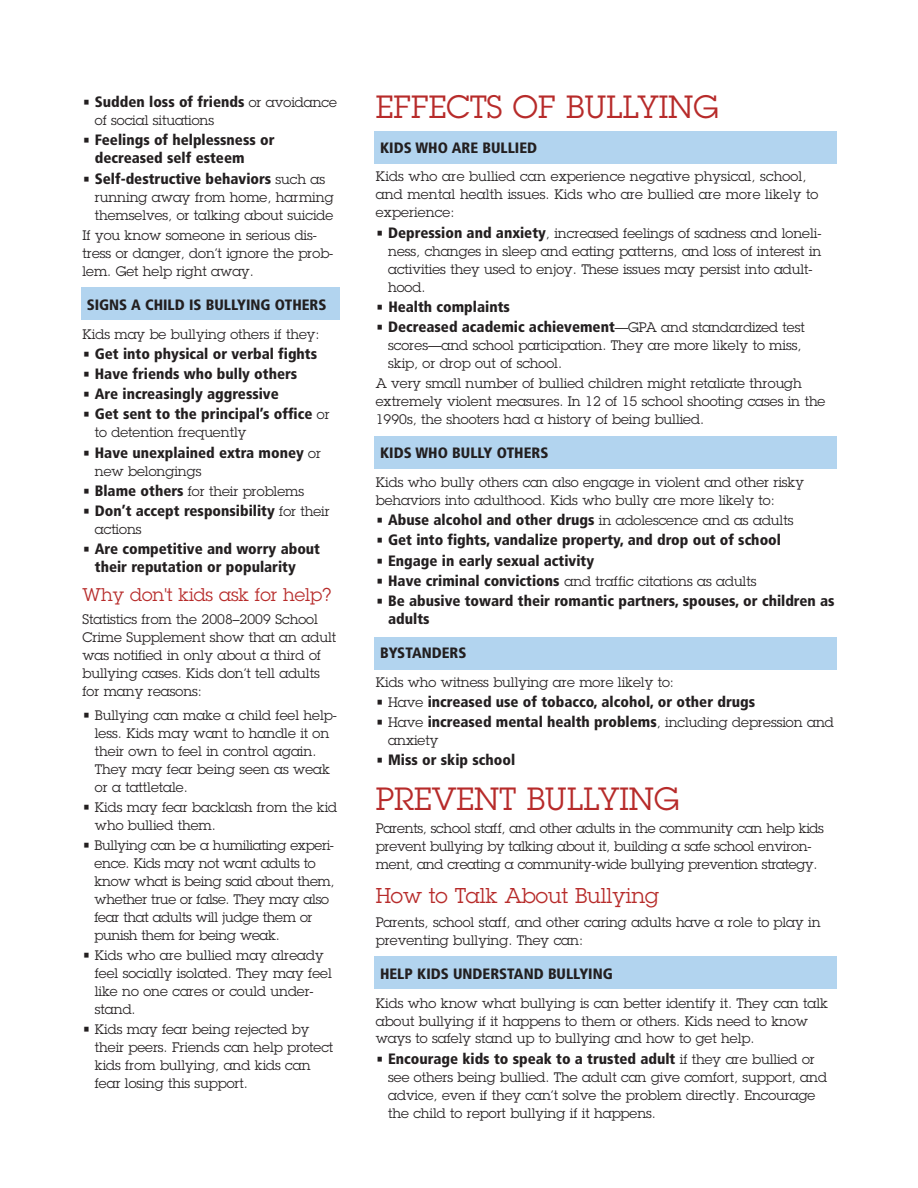
<style>
.page{position:relative;width:918px;height:1188px;background:#fff}
.page>*{position:absolute;margin:0;border:0;box-sizing:border-box;transform-origin:0 0}
.t1{font:31.5px "Lubalin Graph";color:#b72b2a}
.t2{font:21px "Lubalin Graph";color:#b72b2a}
.t3{font:18px "Lubalin Graph";color:#b72b2a}
.t4{font:900 condensed 15px/18px "Frutiger";color:#231f20}
.t5{font:13.5px/18px "Lubalin Graph";color:#231f20}
.t6{font:13.5px/18px "Lubalin Graph";letter-spacing:-.02em;color:#231f20}
.s1{font-family:"Lubalin Graph";font-weight:400;font-stretch:normal;font-size:13.5px}
.s2{font-family:"Frutiger";font-weight:900;font-stretch:condensed;font-size:15px}
</style>
<div class="page">
<div style="left:374px;top:956px;width:463px;height:33px;background:#b2d4ef"></div>
<div style="left:374px;top:131px;width:463px;height:33px;background:#b2d4ef"></div>
<div style="left:374px;top:436px;width:463px;height:33px;background:#b2d4ef"></div>
<div style="left:374px;top:638px;width:463px;height:32px;background:#b2d4ef"></div>
<div style="left:81px;top:287px;width:259px;height:33px;background:#b2d4ef"></div>
<p class="t4" style="left:83px;top:93px;width:256px"><span class="s1">•</span> Sudden loss of friends <span class="s1">or avoidance</span></p>
<p class="t5" style="left:95px;top:111px;width:121px">of social situations</p>
<p class="t4" style="left:95px;top:131px;width:181px;text-indent:-12px"><span class="s1">•</span> Feelings of helplessness or decreased self esteem</p>
<p class="t4" style="left:82px;top:169px;width:244px"><span class="s1">•</span> Self-destructive behaviors <span class="s1">such as</span></p>
<p class="t5" style="left:95px;top:188px;width:240px">running away from home, harming themselves, or talking about suicide</p>
<p class="t5" style="left:82px;top:226px;width:252px">If you know someone in serious dis&shy;tress or danger, don’t ignore the prob&shy;lem. Get help right away.</p>
<p class="t4" style="left:87px;top:296px;width:241px">SIGNS A CHILD IS BULLYING OTHERS</p>
<p class="t5" style="left:82px;top:325px;width:239px">Kids may be bullying others if they:</p>
<p class="t4" style="left:82px;top:345px;width:236px"><span class="s1">•</span> Get into physical or verbal fights</p>
<p class="t4" style="left:82px;top:365px;width:216px"><span class="s1">•</span> Have friends who bully others</p>
<p class="t4" style="left:82px;top:385px;width:198px"><span class="s1">•</span> Are increasingly aggressive</p>
<p class="t4" style="left:82px;top:405px;width:249px"><span class="s1">•</span> Get sent to the principal’s office <span class="s1">or</span></p>
<p class="t5" style="left:95px;top:423px;width:153px">to detention frequently</p>
<p class="t4" style="left:82px;top:443px;width:240px"><span class="s1">•</span> Have unexplained extra money <span class="s1">or</span></p>
<p class="t5" style="left:95px;top:462px;width:108px">new belongings</p>
<p class="t5" style="left:82px;top:482px;width:223px">• <span class="s2">Blame others</span> for their problems</p>
<p class="t4" style="left:82px;top:502px;width:249px"><span class="s1">•</span> Don’t accept responsibility <span class="s1">for their</span></p>
<p class="t5" style="left:95px;top:520px;width:48px">actions</p>
<p class="t4" style="left:95px;top:540px;width:227px;text-indent:-12px"><span class="s1">•</span> Are competitive and worry about their reputation or popularity</p>
<h3 class="t3" style="left:82px;top:583px;width:250px">Why don't kids ask for help?</h3>
<p class="t5" style="left:82px;top:610px;width:255px">Statistics from the 2008–2009 School Crime Supplement show that an adult was notified in only about a third of bullying cases. Kids don’t tell adults for many reasons:</p>
<p class="t5" style="left:95px;top:706px;width:243px;text-indent:-12px">• Bullying can make a child feel help&shy;less. Kids may want to handle it on their own to feel in control again.<br>They may fear being seen as weak or a tattletale.</p>
<p class="t5" style="left:95px;top:798px;width:244px;text-indent:-12px">• Kids may fear backlash from the kid who bullied them.</p>
<p class="t6" style="left:95px;top:836px;width:242px;text-indent:-12px">• Bullying can be a humiliating experi&shy;ence. Kids may not want adults to know what is being said about them, whether true or false. They may also fear that adults will judge them or punish them for being weak.</p>
<p class="t5" style="left:95px;top:946px;width:238px;text-indent:-12px">• Kids who are bullied may already feel socially isolated. They may feel like no one cares or could under&shy;stand.</p>
<p class="t5" style="left:95px;top:1020px;width:240px;text-indent:-12px">• Kids may fear being rejected by their peers. Friends can help protect kids from bullying, and kids can fear losing this support.</p>
<h1 class="t1" style="left:376px;top:88px;width:344px">EFFECTS OF BULLYING</h1>
<p class="t4" style="left:380px;top:138px;width:159px">KIDS WHO ARE BULLIED</p>
<p class="t5" style="left:376px;top:168px;width:444px">Kids who are bullied can experience negative physical, school, and mental health issues. Kids who are bullied are more likely to experience:</p>
<p class="t5" style="left:388px;top:224px;width:435px;text-indent:-12px">• <span class="s2">Depression and anxiety</span>, increased feelings of sadness and loneli&shy;ness, changes in sleep and eating patterns, and loss of interest in activities they used to enjoy. These issues may persist into adult&shy;hood.</p>
<p class="t4" style="left:376px;top:298px;width:136px"><span class="s1">•</span> Health complaints</p>
<p class="t4" style="left:376px;top:318px;width:430px"><span class="s1">•</span> Decreased academic achievement<span class="s1">—GPA and standardized test</span></p>
<p class="t5" style="left:388px;top:336px;width:415px">scores—and school participation. They are more likely to miss, skip, or drop out of school.</p>
<p class="t5" style="left:376px;top:374px;width:451px">A very small number of bullied children might retaliate through extremely violent measures. In 12 of 15 school shooting cases in the<br>1990s, the shooters had a history of being bullied.</p>
<p class="t4" style="left:380px;top:444px;width:170px">KIDS WHO BULLY OTHERS</p>
<p class="t5" style="left:376px;top:473px;width:430px">Kids who bully others can also engage in violent and other risky behaviors into adulthood. Kids who bully are more likely to:</p>
<p class="t5" style="left:376px;top:511px;width:419px">• <span class="s2">Abuse alcohol and other drugs</span> in adolescence and as adults</p>
<p class="t4" style="left:376px;top:531px;width:407px"><span class="s1">•</span> Get into fights, vandalize property, and drop out of school</p>
<p class="t4" style="left:376px;top:551px;width:220px"><span class="s1">•</span> Engage in early sexual activity</p>
<p class="t5" style="left:376px;top:572px;width:382px">• <span class="s2">Have criminal convictions</span> and traffic citations as adults</p>
<p class="t4" style="left:388px;top:592px;width:448px;text-indent:-12px"><span class="s1">•</span> Be abusive toward their romantic partners, spouses, or children as adults</p>
<p class="t4" style="left:380px;top:644px;width:88px">BYSTANDERS</p>
<p class="t5" style="left:376px;top:673px;width:300px">Kids who witness bullying are more likely to:</p>
<p class="t4" style="left:376px;top:693px;width:381px"><span class="s1">• Have</span> increased use of tobacco, alcohol, or other drugs</p>
<p class="t4" style="left:376px;top:713px;width:460px"><span class="s1">• Have</span> increased mental health problems<span class="s1">, including depression and</span></p>
<p class="t5" style="left:388px;top:731px;width:52px">anxiety</p>
<p class="t4" style="left:376px;top:751px;width:141px"><span class="s1">•</span> Miss or skip school</p>
<h1 class="t1" style="left:376px;top:779px;width:304px">PREVENT BULLYING</h1>
<p class="t6" style="left:376px;top:819px;width:450px">Parents, school staff, and other adults in the community can help kids prevent bullying by talking about it, building a safe school environ&shy;ment, and creating a community-wide bullying prevention strategy.</p>
<h2 class="t2" style="left:376px;top:882px;width:285px">How to Talk About Bullying</h2>
<p class="t5" style="left:376px;top:913px;width:446px">Parents, school staff, and other caring adults have a role to play in preventing bullying. They can:</p>
<p class="t4" style="left:380px;top:964px;width:234px">HELP KIDS UNDERSTAND BULLYING</p>
<p class="t5" style="left:376px;top:994px;width:454px">Kids who know what bullying is can better identify it. They can talk about bullying if it happens to them or others. Kids need to know ways to safely stand up to bullying and how to get help.</p>
<p class="t4" style="left:376px;top:1049px;width:440px"><span class="s1">•</span> Encourage kids to speak to a trusted adult <span class="s1">if they are bullied or</span></p>
<p class="t5" style="left:388px;top:1068px;width:440px">see others being bullied. The adult can give comfort, support, and advice, even if they can’t solve the problem directly. Encourage the child to report bullying if it happens.</p>
</div>
